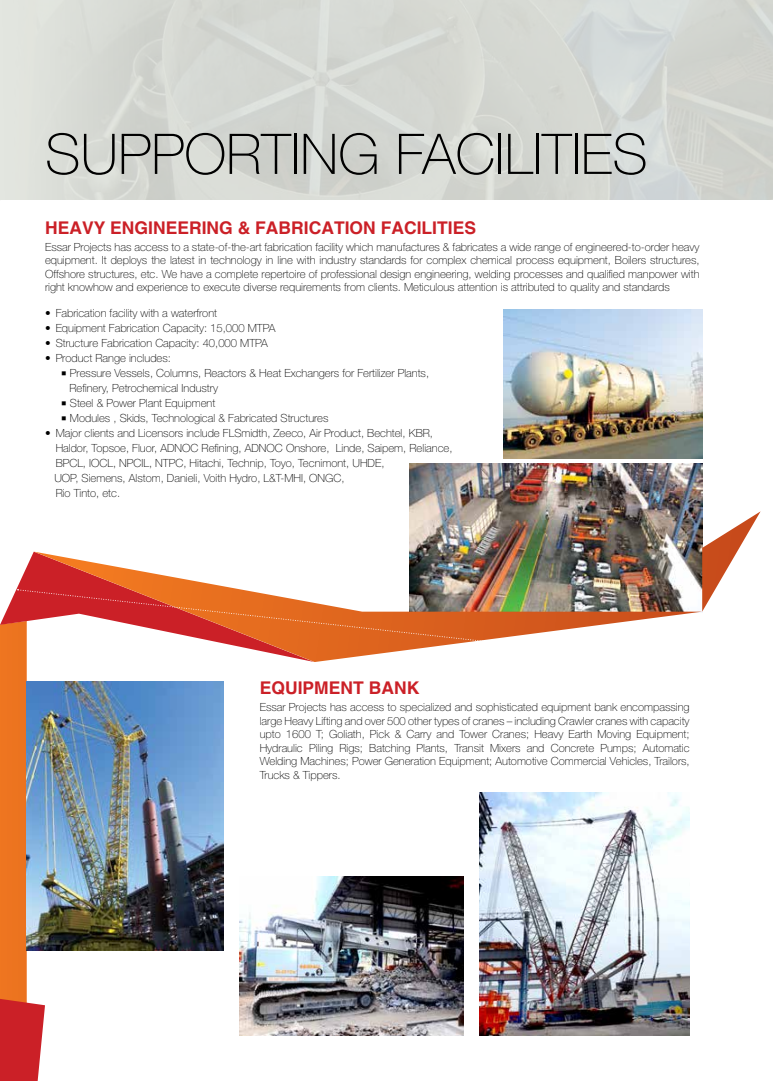
<style>
.page{position:relative;width:773px;height:1081px;background:#fff}
.page>*{position:absolute;margin:0;border:0;box-sizing:border-box;transform-origin:0 0}
.t1{font:100 56.12px "Helvetica Neue LT Std";color:#000}
.t2{font:700 17.5px "Helvetica";color:#cb2027}
.t3{font:100 11.25px/13.5px "Helvetica Neue LT Std";color:#000;text-align:justify}
</style>
<div class="page">
<img style="left:409px;top:464px;width:293px;height:47px">
<svg style="left:16px;top:552px;width:18px;height:37px"></svg>
<img style="left:34px;top:511px;width:726px;height:126px">
<img style="left:504px;top:310px;width:198px;height:148px">
<img style="left:0;top:589px;width:509px;height:492px">
<img style="left:239px;top:876px;width:224px;height:159px">
<img style="left:479px;top:792px;width:210px;height:243px">
<h1 class="t1" style="left:45px;top:122px;width:604px">SUPPORTING FACILITIES</h1>
<h2 class="t2" style="left:45px;top:217px;width:432px">HEAVY ENGINEERING &amp; FABRICATION FACILITIES</h2>
<p class="t3" style="left:45px;top:240px;width:656px">Essar Projects has access to a state-of-the-art fabrication facility which manufactures &amp; fabricates a wide range of engineered-to-order heavy equipment. It deploys the latest in technology in line with industry standards for complex chemical process equipment, Boilers structures, Offshore structures, etc. We have a complete repertoire of professional design engineering, welding processes and qualified manpower with right knowhow and experience to execute diverse requirements from clients. Meticulous attention is attributed to quality and standards</p>
<p class="t3" style="left:45px;top:307px;width:173px">• Fabrication facility with a waterfront</p>
<p class="t3" style="left:45px;top:322px;width:232px">• Equipment Fabrication Capacity: 15,000 MTPA</p>
<p class="t3" style="left:45px;top:337px;width:224px">• Structure Fabrication Capacity: 40,000 MTPA</p>
<p class="t3" style="left:45px;top:351px;width:127px">• Product Range includes:</p>
<p class="t3" style="left:69px;top:366px;width:361px;line-height:15px;text-indent:-8px">○ Pressure Vessels, Columns, Reactors &amp; Heat Exchangers for Fertilizer Plants,<br>Refinery, Petrochemical Industry</p>
<p class="t3" style="left:61px;top:397px;width:155px">○ Steel &amp; Power Plant Equipment</p>
<p class="t3" style="left:61px;top:412px;width:269px">○ Modules , Skids, Technological &amp; Fabricated Structures</p>
<p class="t3" style="left:54px;top:426px;width:399px;line-height:15px;text-align:left;text-indent:-9px">• Major clients and Licensors include FLSmidth, Zeeco, Air Product, Bechtel, KBR, Haldor, Topsoe, Fluor, ADNOC Refining, ADNOC Onshore, Linde, Saipem, Reliance, BPCL, IOCL, NPCIL, NTPC, Hitachi, Technip, Toyo, Tecnimont, UHDE,<br>UOP, Siemens, Alstom, Danieli, Voith Hydro, L&amp;T-MHI, ONGC,<br>Rio Tinto, etc.</p>
<h2 class="t2" style="left:260px;top:677px;width:161px">EQUIPMENT BANK</h2>
<p class="t3" style="left:260px;top:700px;width:431px">Essar Projects has access to specialized and sophisticated equipment bank encompassing large Heavy Lifting and over 500 other types of cranes – including Crawler cranes with capacity upto 1600 T; Goliath, Pick &amp; Carry and Tower Cranes; Heavy Earth Moving Equipment; Hydraulic Piling Rigs; Batching Plants, Transit Mixers and Concrete Pumps; Automatic Welding Machines; Power Generation Equipment; Automotive Commercial Vehicles, Trailors, Trucks &amp; Tippers.</p>
</div>
